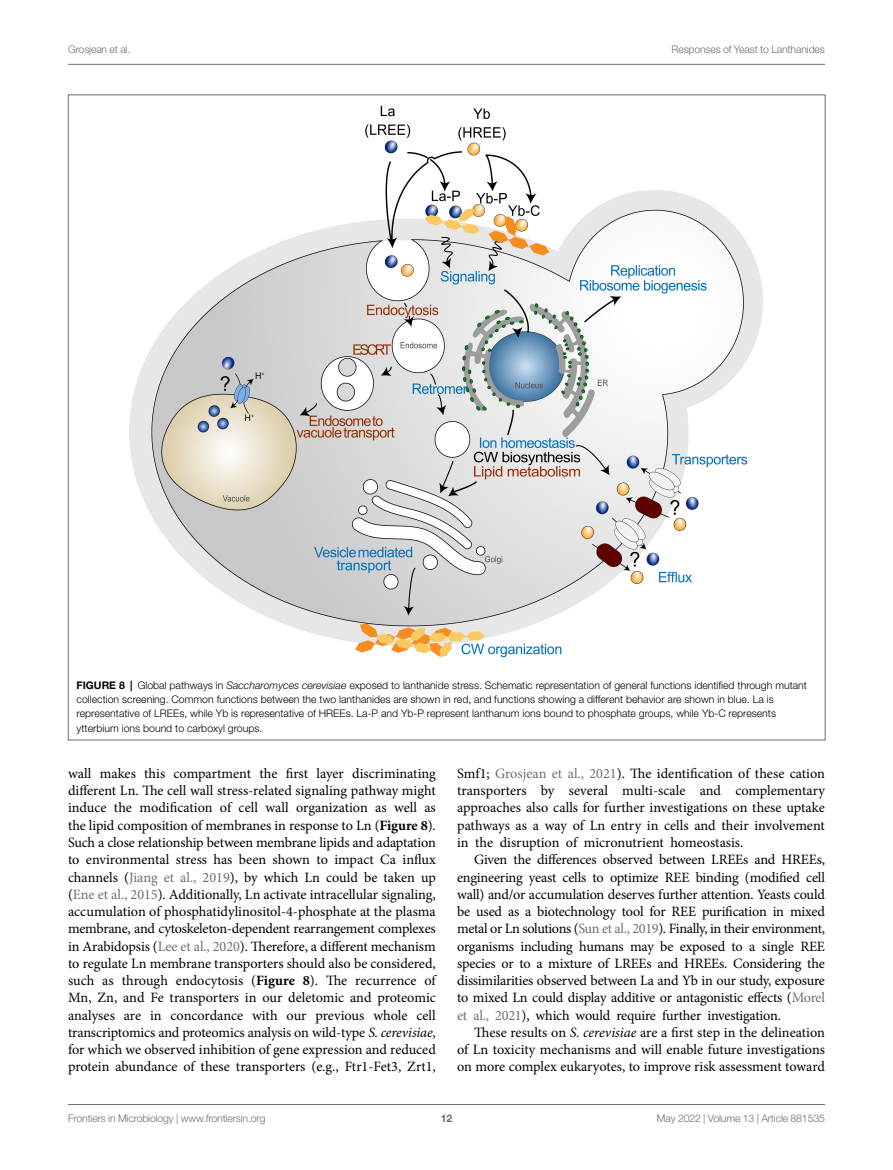
<style>
.page{position:relative;width:893px;height:1170px;background:#fff}
.page>*{position:absolute;margin:0;border:0;box-sizing:border-box;transform-origin:0 0}
.TEXT{font:14.25px/17.2px "Minion Pro";letter-spacing:-.005em;color:#000;text-align:justify}
.FIG_LEG{font:300 10.5px/14.2px "Helvetica Neue LT Std";color:#000}
.t1{font:300 10.5px "Helvetica Neue LT Std";letter-spacing:-.015em;color:#6d6e71}
.t2{font:700 10.5px "Helvetica Neue LT Std";color:#6d6e71}
.s1{font-weight:700}
.s2{font-style:italic}
.s3{color:#6d6e71}
</style>
<div class="page">
<hr style="left:68px;top:64px;width:757px;height:1px;background:#6d6e71">
<hr style="left:68px;top:1104px;width:757px;height:1px;background:#6d6e71">
<img style="left:129px;top:105px;width:634px;height:553px">
<p class="t1" style="left:68px;top:42px;width:64px">Grosjean et al.</p>
<p class="t1" style="left:671px;top:42px;width:155px">Responses of Yeast to Lanthanides</p>
<p class="FIG_LEG" style="left:77px;top:677px;width:732px"><span class="s1">FIGURE 8 |</span> Global pathways in <span class="s2">Saccharomyces cerevisiae</span> exposed to lanthanide stress. Schematic representation of general functions identified through mutant collection screening. Common functions between the two lanthanides are shown in red, and functions showing a different behavior are shown in blue. La is representative of LREEs, while Yb is representative of HREEs. La-P and Yb-P represent lanthanum ions bound to phosphate groups, while Yb-C represents ytterbium ions bound to carboxyl groups.</p>
<p class="TEXT" style="left:68px;top:764px;width:369px">wall makes this compartment the first layer discriminating different Ln. The cell wall stress-related signaling pathway might induce the modification of cell wall organization as well as the lipid composition of membranes in response to Ln (<span class="s1">Figure 8</span>).<br>Such a close relationship between membrane lipids and adaptation to environmental stress has been shown to impact Ca influx channels (<span class="s3">Jiang et al., 2019</span>), by which Ln could be taken up (<span class="s3">Ene et al., 2015</span>). Additionally, Ln activate intracellular signaling, accumulation of phosphatidylinositol-4-phosphate at the plasma membrane, and cytoskeleton-dependent rearrangement complexes in Arabidopsis (<span class="s3">Lee et al., 2020</span>). Therefore, a different mechanism to regulate Ln membrane transporters should also be considered, such as through endocytosis (<span class="s1">Figure 8</span>). The recurrence of Mn, Zn, and Fe transporters in our deletomic and proteomic analyses are in concordance with our previous whole cell transcriptomics and proteomics analysis on wild-type <span class="s2">S. cerevisiae</span>, for which we observed inhibition of gene expression and reduced protein abundance of these transporters (e.g., Ftr1-Fet3, Zrt1,</p>
<p class="TEXT" style="left:457px;top:764px;width:369px">Smf1; <span class="s3">Grosjean et al., 2021</span>). The identification of these cation transporters by several multi-scale and complementary approaches also calls for further investigations on these uptake pathways as a way of Ln entry in cells and their involvement in the disruption of micronutrient homeostasis.</p>
<p class="TEXT" style="left:457px;top:851px;width:369px;text-indent:17px">Given the differences observed between LREEs and HREEs, engineering yeast cells to optimize REE binding (modified cell wall) and/or accumulation deserves further attention. Yeasts could be used as a biotechnology tool for REE purification in mixed metal or Ln solutions (<span class="s3">Sun et al., 2019</span>). Finally, in their environment, organisms including humans may be exposed to a single REE species or to a mixture of LREEs and HREEs. Considering the dissimilarities observed between La and Yb in our study, exposure to mixed Ln could display additive or antagonistic effects (<span class="s3">Morel et al., 2021</span>), which would require further investigation.</p>
<p class="TEXT" style="left:457px;top:1023px;width:369px;text-indent:17px">These results on <span class="s2">S. cerevisiae</span> are a first step in the delineation of Ln toxicity mechanisms and will enable future investigations on more complex eukaryotes, to improve risk assessment toward</p>
<p class="t1" style="left:68px;top:1111px;width:199px">Frontiers in Microbiology | www.frontiersin.org</p>
<p class="t2" style="left:441px;top:1111px;width:13px">12</p>
<p class="t1" style="left:657px;top:1111px;width:169px">May 2022 | Volume 13 | Article 881535</p>
</div>
